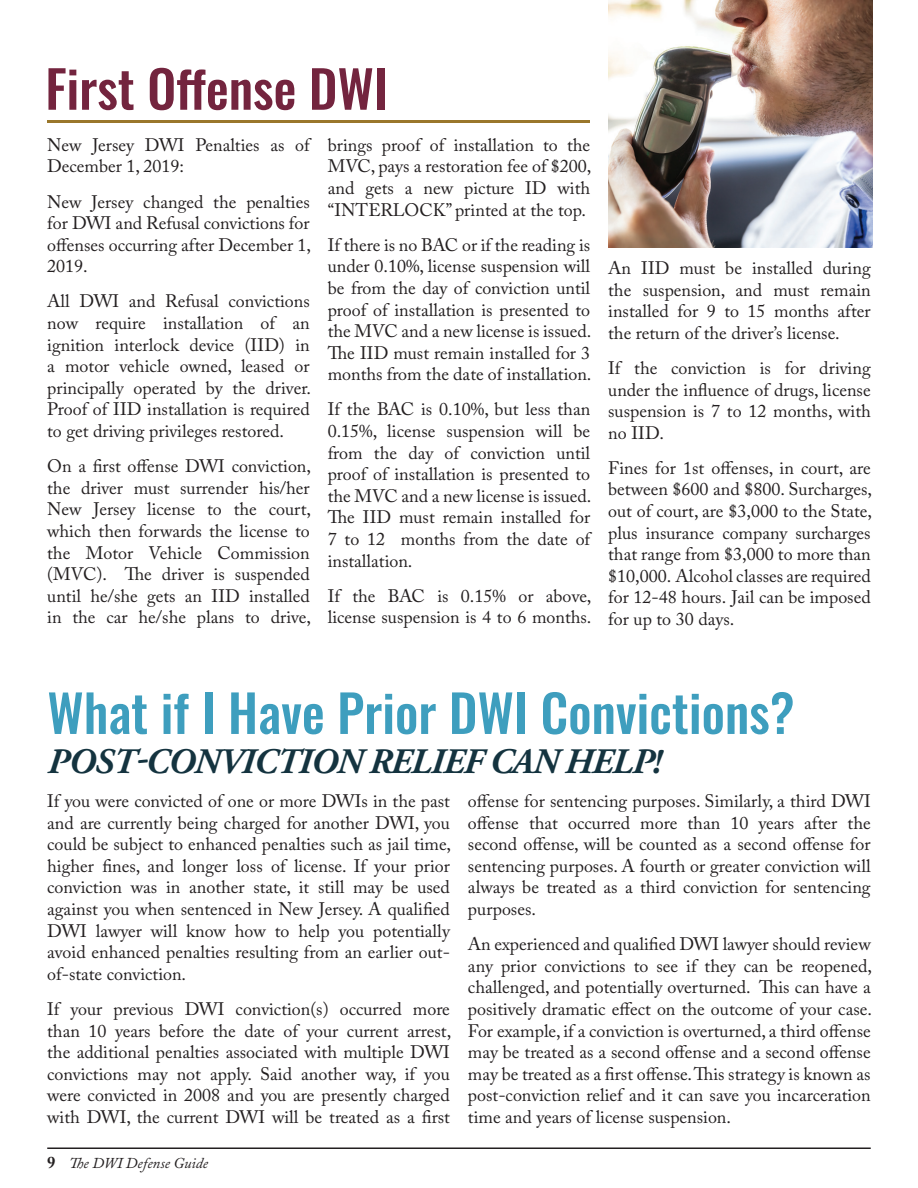
<style>
.page{position:relative;width:918px;height:1188px;background:#fff}
.page>*{position:absolute;margin:0;border:0;box-sizing:border-box;transform-origin:0 0}
.t1{font:500 51.3px "Oswald";color:#3e9ebe}
.t2{font:500 51.3px "Oswald";color:#73243e}
.t3{font:italic 700 35.85px "Adobe Garamond Pro";letter-spacing:-.025em;color:#14333f}
.t4{font:18px/21.6px "Adobe Caslon Pro";color:#231f20;text-align:justify}
.t5{font:italic 15px "Adobe Caslon Pro";color:#231f20}
.s1{font-weight:700;font-style:normal;font-size:16.5px}
</style>
<div class="page">
<hr style="left:917px;top:0;width:1px;height:1188px;background:#fffde9">
<hr style="left:47px;top:1148px;width:824px;height:1px;background:#231f20">
<hr style="left:47px;top:120px;width:543px;height:2px;background:#9a772b">
<img style="left:608px;top:0;width:265px;height:247px">
<h1 class="t2" style="left:45px;top:62px;width:344px">First Offense DWI</h1>
<p class="t4" style="left:47px;top:134px;width:264px">New Jersey DWI Penalties as of<br>December 1, 2019:</p>
<p class="t4" style="left:47px;top:191px;width:265px">New Jersey changed the penalties for DWI and Refusal convictions for offenses occurring after December 1, 2019.</p>
<p class="t4" style="left:47px;top:290px;width:265px">All DWI and Refusal convictions now require installation of an ignition interlock device (IID) in a motor vehicle owned, leased or principally operated by the driver.<br>Proof of IID installation is required to get driving privileges restored.</p>
<p class="t4" style="left:47px;top:455px;width:265px">On a first offense DWI conviction, the driver must surrender his/her New Jersey license to the court, which then forwards the license to the Motor Vehicle Commission (MVC). The driver is suspended until he/she gets an IID installed in the car he/she plans to drive,</p>
<p class="t4" style="left:328px;top:134px;width:265px">brings proof of installation to the MVC, pays a restoration fee of $200, and gets a new picture ID with “INTERLOCK” printed at the top.</p>
<p class="t4" style="left:328px;top:234px;width:265px">If there is no BAC or if the reading is under 0.10%, license suspension will be from the day of conviction until proof of installation is presented to the MVC and a new license is issued.<br>The IID must remain installed for 3 months from the date of installation.</p>
<p class="t4" style="left:328px;top:398px;width:265px">If the BAC is 0.10%, but less than 0.15%, license suspension will be from the day of conviction until proof of installation is presented to the MVC and a new license is issued.<br>The IID must remain installed for 7 to 12 months from the date of installation.</p>
<p class="t4" style="left:328px;top:585px;width:265px">If the BAC is 0.15% or above, license suspension is 4 to 6 months.</p>
<p class="t4" style="left:608px;top:257px;width:264px">An IID must be installed during the suspension, and must remain installed for 9 to 15 months after the return of the driver’s license.</p>
<p class="t4" style="left:608px;top:357px;width:264px">If the conviction is for driving under the influence of drugs, license suspension is 7 to 12 months, with no IID.</p>
<p class="t4" style="left:608px;top:457px;width:265px">Fines for 1st offenses, in court, are between $600 and $800. Surcharges, out of court, are $3,000 to the State, plus insurance company surcharges that range from $3,000 to more than $10,000. Alcohol classes are required for 12-48 hours. Jail can be imposed for up to 30 days.</p>
<h1 class="t1" style="left:47px;top:686px;width:749px">What if I Have Prior DWI Convictions?</h1>
<h2 class="t3" style="left:48px;top:741px;width:616px">POST-CONVICTION RELIEF CAN HELP!</h2>
<p class="t4" style="left:47px;top:790px;width:405px">If you were convicted of one or more DWIs in the past and are currently being charged for another DWI, you could be subject to enhanced penalties such as jail time, higher fines, and longer loss of license. If your prior conviction was in another state, it still may be used against you when sentenced in New Jersey. A qualified DWI lawyer will know how to help you potentially avoid enhanced penalties resulting from an earlier out&shy;of-state conviction.</p>
<p class="t4" style="left:47px;top:998px;width:406px">If your previous DWI conviction(s) occurred more than 10 years before the date of your current arrest, the additional penalties associated with multiple DWI convictions may not apply. Said another way, if you were convicted in 2008 and you are presently charged with DWI, the current DWI will be treated as a first</p>
<p class="t5" style="left:47px;top:1154px;width:162px"><span class="s1">9</span> The DWI Defense Guide</p>
<p class="t4" style="left:468px;top:790px;width:404px">offense for sentencing purposes. Similarly, a third DWI offense that occurred more than 10 years after the second offense, will be counted as a second offense for sentencing purposes. A fourth or greater conviction will always be treated as a third conviction for sentencing purposes.</p>
<p class="t4" style="left:468px;top:933px;width:406px">An experienced and qualified DWI lawyer should review any prior convictions to see if they can be reopened, challenged, and potentially overturned. This can have a positively dramatic effect on the outcome of your case.<br>For example, if a conviction is overturned, a third offense may be treated as a second offense and a second offense may be treated as a first offense. This strategy is known as post-conviction relief and it can save you incarceration time and years of license suspension.</p>
</div>
